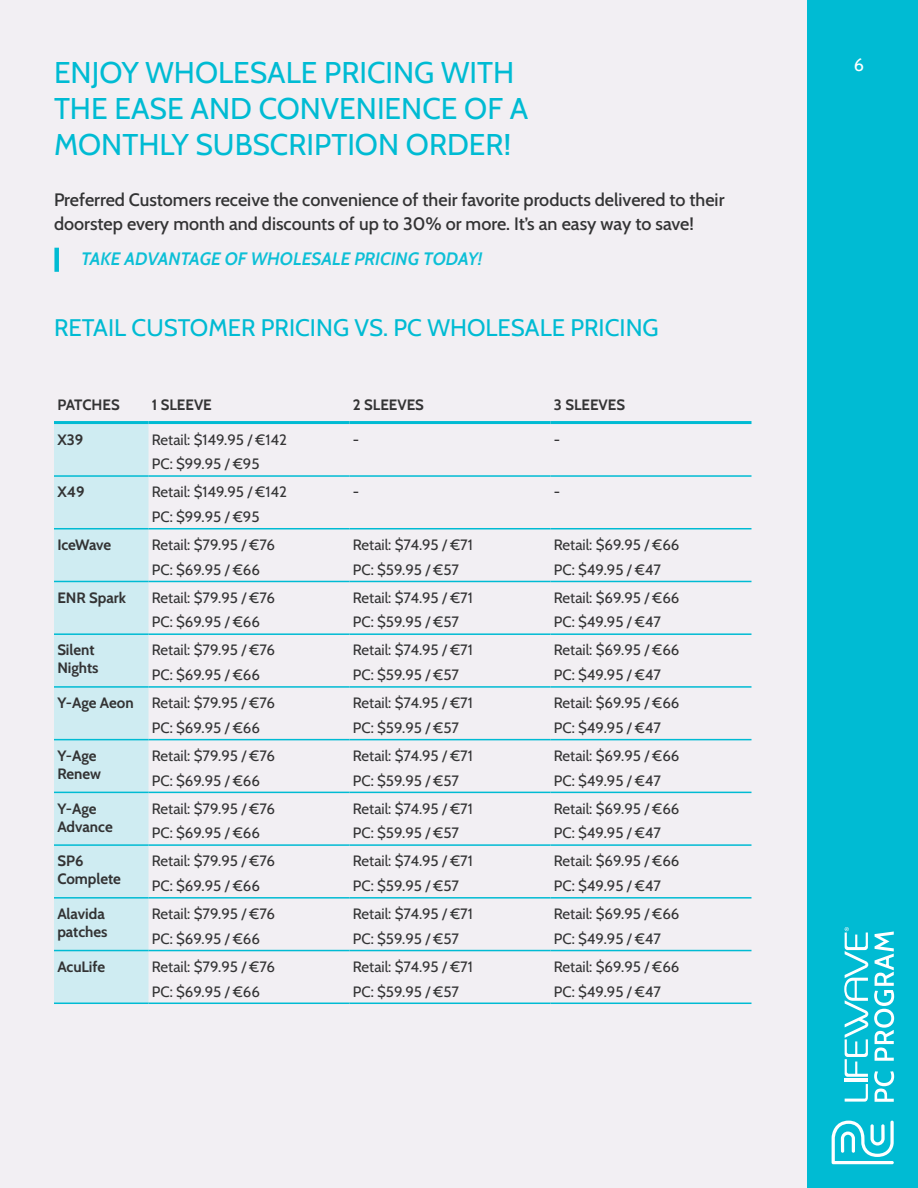
<style>
.page{position:relative;width:918px;height:1188px;background:#f2eff3}
.page>*{position:absolute;margin:0;border:0;box-sizing:border-box;transform-origin:0 0}
.t1{font:30px/36px "Cabin";color:#00bbd3}
.t2{font:24px "Cabin";color:#00bbd3}
.t3{font:500 18px/24px "Cabin";color:#333334}
.t4{font:italic 600 18px "Cabin";color:#0dbfd6}
.t5{font:18px "Cabin";color:#fff}
.t6{font:15px/24.8px "Cabin";color:#333334}
.t7{font:700 15px/18px "Cabin";color:#333334}
.s1{font-weight:700}
</style>
<div class="page">
<div style="left:808px;top:0;width:110px;height:1188px;background:#00bbd3"></div>
<svg style="left:832px;top:927px;width:62px;height:237px"></svg>
<div style="left:54px;top:248px;width:5px;height:24px;background:#00bbd3"></div>
<div style="left:54px;top:424px;width:94px;height:579px;background:#cfecf2"></div>
<hr style="left:350px;top:475px;width:200px;height:2px;background:#00bbd3">
<hr style="left:550px;top:475px;width:202px;height:2px;background:#00bbd3">
<hr style="left:148px;top:528px;width:202px;height:1px;background:#00bbd3">
<hr style="left:350px;top:528px;width:200px;height:1px;background:#00bbd3">
<hr style="left:550px;top:528px;width:202px;height:1px;background:#00bbd3">
<hr style="left:148px;top:581px;width:202px;height:1px;background:#00bbd3">
<hr style="left:350px;top:581px;width:200px;height:1px;background:#00bbd3">
<hr style="left:550px;top:581px;width:202px;height:1px;background:#00bbd3">
<hr style="left:148px;top:633px;width:202px;height:2px;background:#00bbd3">
<hr style="left:350px;top:633px;width:200px;height:2px;background:#00bbd3">
<hr style="left:550px;top:633px;width:202px;height:2px;background:#00bbd3">
<hr style="left:148px;top:686px;width:202px;height:2px;background:#00bbd3">
<hr style="left:350px;top:686px;width:200px;height:2px;background:#00bbd3">
<hr style="left:550px;top:686px;width:202px;height:2px;background:#00bbd3">
<hr style="left:148px;top:739px;width:202px;height:1px;background:#00bbd3">
<hr style="left:350px;top:739px;width:200px;height:1px;background:#00bbd3">
<hr style="left:550px;top:739px;width:202px;height:1px;background:#00bbd3">
<hr style="left:148px;top:792px;width:202px;height:1px;background:#00bbd3">
<hr style="left:350px;top:792px;width:200px;height:1px;background:#00bbd3">
<hr style="left:550px;top:792px;width:202px;height:1px;background:#00bbd3">
<hr style="left:148px;top:844px;width:202px;height:2px;background:#00bbd3">
<hr style="left:350px;top:844px;width:200px;height:2px;background:#00bbd3">
<hr style="left:550px;top:844px;width:202px;height:2px;background:#00bbd3">
<hr style="left:148px;top:897px;width:202px;height:2px;background:#00bbd3">
<hr style="left:350px;top:897px;width:200px;height:2px;background:#00bbd3">
<hr style="left:550px;top:897px;width:202px;height:2px;background:#00bbd3">
<hr style="left:148px;top:950px;width:202px;height:1px;background:#00bbd3">
<hr style="left:350px;top:950px;width:200px;height:1px;background:#00bbd3">
<hr style="left:550px;top:950px;width:202px;height:1px;background:#00bbd3">
<hr style="left:148px;top:1003px;width:202px;height:1px;background:#00bbd3">
<hr style="left:350px;top:1003px;width:200px;height:1px;background:#00bbd3">
<hr style="left:550px;top:1003px;width:202px;height:1px;background:#00bbd3">
<hr style="left:54px;top:528px;width:94px;height:1px;background:#00bbd3">
<hr style="left:54px;top:581px;width:94px;height:1px;background:#00bbd3">
<hr style="left:54px;top:633px;width:94px;height:2px;background:#00bbd3">
<hr style="left:54px;top:686px;width:94px;height:2px;background:#00bbd3">
<hr style="left:54px;top:739px;width:94px;height:1px;background:#00bbd3">
<hr style="left:54px;top:792px;width:94px;height:1px;background:#00bbd3">
<hr style="left:54px;top:844px;width:94px;height:2px;background:#00bbd3">
<hr style="left:54px;top:897px;width:94px;height:2px;background:#00bbd3">
<hr style="left:54px;top:950px;width:94px;height:1px;background:#00bbd3">
<hr style="left:54px;top:1003px;width:94px;height:1px;background:#00bbd3">
<hr style="left:54px;top:421px;width:94px;height:3px;background:#00bbd3">
<hr style="left:148px;top:421px;width:202px;height:3px;background:#00bbd3">
<hr style="left:350px;top:421px;width:200px;height:3px;background:#00bbd3">
<hr style="left:550px;top:421px;width:202px;height:3px;background:#00bbd3">
<hr style="left:148px;top:475px;width:202px;height:2px;background:#00bbd3">
<hr style="left:54px;top:475px;width:94px;height:2px;background:#00bbd3">
<h1 class="t1" style="left:54px;top:52px;width:476px">ENJOY WHOLESALE PRICING WITH<br>THE EASE AND CONVENIENCE OF A<br>MONTHLY SUBSCRIPTION ORDER!</h1>
<p class="t3" style="left:54px;top:186px;width:672px">Preferred Customers receive the convenience of their favorite products delivered to their doorstep every month and discounts of up to 30% or more. It’s an easy way to save!</p>
<p class="t4" style="left:81px;top:244px;width:402px">TAKE ADVANTAGE OF WHOLESALE PRICING TODAY!</p>
<h2 class="t2" style="left:54px;top:308px;width:606px">RETAIL CUSTOMER PRICING VS. PC WHOLESALE PRICING</h2>
<p class="t7" style="left:57px;top:395px;width:64px">PATCHES</p>
<p class="t7" style="left:152px;top:395px;width:61px">1 SLEEVE</p>
<p class="t7" style="left:353px;top:395px;width:73px">2 SLEEVES</p>
<p class="t7" style="left:554px;top:395px;width:73px">3 SLEEVES</p>
<p class="t7" style="left:57px;top:429px;width:27px">X39</p>
<p class="t6" style="left:152px;top:426px;width:136px">Retail: $149.95 / €142<br>PC: $99.95 / €95</p>
<p class="t6" style="left:353px;top:426px;width:8px">-</p>
<p class="t6" style="left:554px;top:426px;width:8px">-</p>
<p class="t7" style="left:57px;top:482px;width:29px">X49</p>
<p class="t6" style="left:152px;top:479px;width:136px">Retail: $149.95 / €142<br>PC: $99.95 / €95</p>
<p class="t6" style="left:353px;top:479px;width:8px">-</p>
<p class="t6" style="left:554px;top:479px;width:8px">-</p>
<p class="t7" style="left:57px;top:535px;width:55px">IceWave</p>
<p class="t6" style="left:152px;top:531px;width:125px">Retail: $79.95 / €76<br>PC: $69.95 / €66</p>
<p class="t6" style="left:353px;top:531px;width:121px">Retail: $74.95 / €71<br>PC: $59.95 / €57</p>
<p class="t6" style="left:554px;top:531px;width:127px">Retail: $69.95 / €66<br>PC: $49.95 / €47</p>
<p class="t7" style="left:57px;top:588px;width:70px">ENR Spark</p>
<p class="t6" style="left:152px;top:584px;width:125px">Retail: $79.95 / €76<br>PC: $69.95 / €66</p>
<p class="t6" style="left:353px;top:584px;width:121px">Retail: $74.95 / €71<br>PC: $59.95 / €57</p>
<p class="t6" style="left:554px;top:584px;width:127px">Retail: $69.95 / €66<br>PC: $49.95 / €47</p>
<p class="t7" style="left:57px;top:640px;width:43px">Silent<br>Nights</p>
<p class="t6" style="left:152px;top:637px;width:125px">Retail: $79.95 / €76<br>PC: $69.95 / €66</p>
<p class="t6" style="left:353px;top:637px;width:121px">Retail: $74.95 / €71<br>PC: $59.95 / €57</p>
<p class="t6" style="left:554px;top:637px;width:127px">Retail: $69.95 / €66<br>PC: $49.95 / €47</p>
<p class="t6" style="left:152px;top:690px;width:125px;text-indent:-94px"><span class="s1">Y-Age Aeon</span> Retail: $79.95 / €76<br>PC: $69.95 / €66</p>
<p class="t6" style="left:353px;top:690px;width:121px">Retail: $74.95 / €71<br>PC: $59.95 / €57</p>
<p class="t6" style="left:554px;top:690px;width:127px">Retail: $69.95 / €66<br>PC: $49.95 / €47</p>
<p class="t7" style="left:57px;top:746px;width:45px">Y-Age<br>Renew</p>
<p class="t6" style="left:152px;top:742px;width:125px">Retail: $79.95 / €76<br>PC: $69.95 / €66</p>
<p class="t6" style="left:353px;top:742px;width:121px">Retail: $74.95 / €71<br>PC: $59.95 / €57</p>
<p class="t6" style="left:554px;top:742px;width:127px">Retail: $69.95 / €66<br>PC: $49.95 / €47</p>
<p class="t7" style="left:57px;top:798px;width:57px">Y-Age<br>Advance</p>
<p class="t6" style="left:152px;top:795px;width:125px">Retail: $79.95 / €76<br>PC: $69.95 / €66</p>
<p class="t6" style="left:353px;top:795px;width:121px">Retail: $74.95 / €71<br>PC: $59.95 / €57</p>
<p class="t6" style="left:554px;top:795px;width:127px">Retail: $69.95 / €66<br>PC: $49.95 / €47</p>
<p class="t7" style="left:57px;top:851px;width:65px">SP6<br>Complete</p>
<p class="t6" style="left:152px;top:848px;width:125px">Retail: $79.95 / €76<br>PC: $69.95 / €66</p>
<p class="t6" style="left:353px;top:848px;width:121px">Retail: $74.95 / €71<br>PC: $59.95 / €57</p>
<p class="t6" style="left:554px;top:848px;width:127px">Retail: $69.95 / €66<br>PC: $49.95 / €47</p>
<p class="t7" style="left:57px;top:904px;width:52px">Alavida patches</p>
<p class="t6" style="left:152px;top:900px;width:125px">Retail: $79.95 / €76<br>PC: $69.95 / €66</p>
<p class="t6" style="left:353px;top:900px;width:121px">Retail: $74.95 / €71<br>PC: $59.95 / €57</p>
<p class="t6" style="left:554px;top:900px;width:127px">Retail: $69.95 / €66<br>PC: $49.95 / €47</p>
<p class="t7" style="left:57px;top:957px;width:49px">AcuLife</p>
<p class="t6" style="left:152px;top:953px;width:125px">Retail: $79.95 / €76<br>PC: $69.95 / €66</p>
<p class="t6" style="left:353px;top:953px;width:121px">Retail: $74.95 / €71<br>PC: $59.95 / €57</p>
<p class="t6" style="left:554px;top:953px;width:127px">Retail: $69.95 / €66<br>PC: $49.95 / €47</p>
<p class="t5" style="left:854px;top:51px;width:12px">6</p>
</div>
